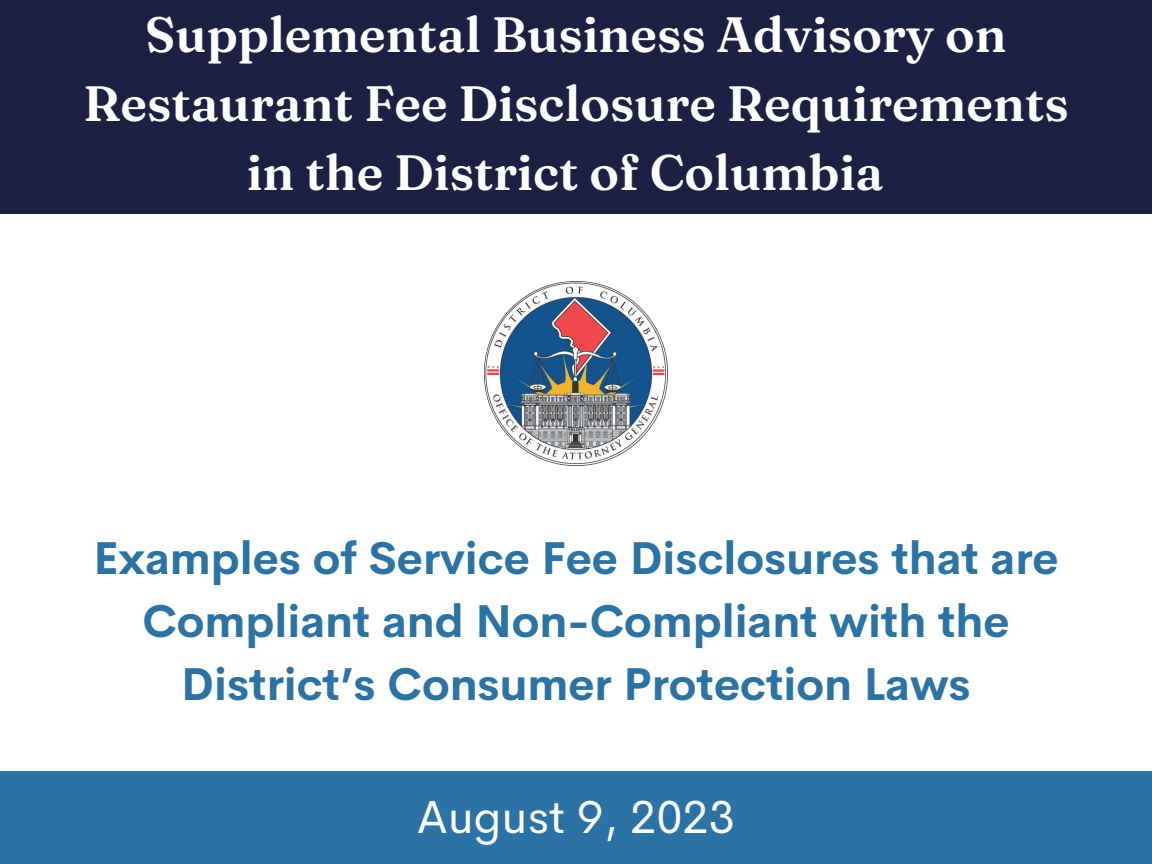
<style>
.page{position:relative;width:1152px;height:864px;background:#fff}
.page>*{position:absolute;margin:0;border:0;box-sizing:border-box;transform-origin:0 0}
.t1{font:600 49.65px "Fraunces 9 pt";color:#fff}
.t2{font:46.5px "Cerebri Sans";color:#fff}
.t3{font:700 45px "Cerebri Sans";color:#2a73a4}
</style>
<div class="page">
<div style="left:0;top:0;width:1152px;height:214px;background:#1c2143"></div>
<img style="left:484px;top:282px;width:184px;height:183px">
<div style="left:0;top:771px;width:1152px;height:93px;background:#2a73a4"></div>
<p class="t1" style="left:145px;top:4px;width:863px">Supplemental Business Advisory on</p>
<p class="t1" style="left:83px;top:72px;width:987px">Restaurant Fee Disclosure Requirements</p>
<p class="t1" style="left:247px;top:141px;width:638px">in the District of Columbia</p>
<p class="t3" style="left:93px;top:529px;width:967px">Examples of Service Fee Disclosures that are</p>
<p class="t3" style="left:142px;top:592px;width:869px">Compliant and Non-Compliant with the</p>
<p class="t3" style="left:181px;top:655px;width:791px">District’s Consumer Protection Laws</p>
<p class="t2" style="left:417px;top:786px;width:319px">August 9, 2023</p>
</div>
